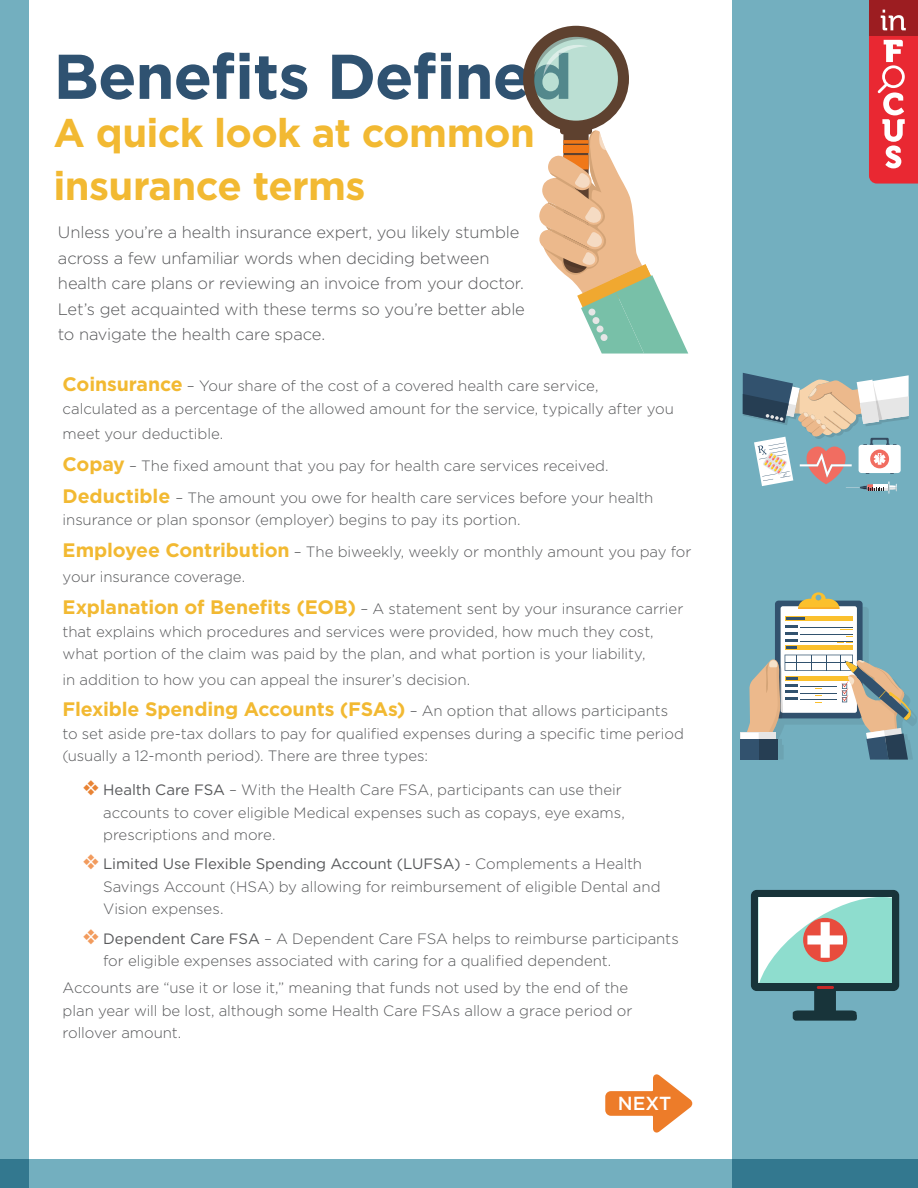
<style>
.page{position:relative;width:918px;height:1188px;background:#fff}
.page>*{position:absolute;margin:0;border:0;box-sizing:border-box;transform-origin:0 0}
.Headline{font:700 63.15px "Gotham";letter-spacing:-.02em;color:#2f5271}
.Headline-2{font:700 39.9px/52.7px "Gotham";letter-spacing:-.015em;color:#f2b932}
.t1{font:500 18.9px "Gotham";color:#fff}
.Body_Text{font:300 16.5px/25.5px "Gotham";letter-spacing:-.01em;color:#57585a}
.Body_Text-2{font:300 15px/22.5px "Gotham";letter-spacing:-.005em;color:#57585a}
.s1{font-weight:700;font-size:19.5px;color:#f2b932}
.s2{color:#e88334}
.s3{font-weight:400}
.s4{color:#f29b5d}
</style>
<div class="page">
<div style="left:732px;top:0;width:186px;height:1188px;background:#73afbf"></div>
<div style="left:0;top:0;width:28px;height:1188px;background:#73afbf"></div>
<div style="left:869px;top:0;width:49px;height:36px;background:#9c1d21"></div>
<svg style="left:869px;top:9px;width:49px;height:175px;background:#e14a51"></svg>
<div style="left:741px;top:733px;width:18px;height:9px;background:#fff"></div>
<div style="left:740px;top:739px;width:19px;height:21px;background:#32526e"></div>
<svg style="left:746px;top:592px;width:171px;height:168px"></svg>
<svg style="left:523px;top:26px;width:165px;height:328px"></svg>
<div style="left:588px;top:308px;width:8px;height:8px;background:#e6e6e6;border-radius:3px"></div>
<div style="left:592px;top:317px;width:8px;height:7px;background:#e6e6e6;border-radius:3px"></div>
<div style="left:596px;top:325px;width:8px;height:8px;background:#e6e6e6;border-radius:3px"></div>
<div style="left:600px;top:334px;width:8px;height:7px;background:#e6e6e6;border-radius:3px"></div>
<svg style="left:0;top:1160px;width:918px;height:28px;background:#63a2b3"></svg>
<svg style="left:743px;top:373px;width:166px;height:121px"></svg>
<svg style="left:751px;top:890px;width:148px;height:131px"></svg>
<svg style="left:605px;top:1074px;width:87px;height:59px"></svg>
<p class="Headline" style="left:53px;top:35px;width:521px">Benefits Defined</p>
<p class="Headline-2" style="left:53px;top:106px;width:483px">A quick look at common insurance terms</p>
<p class="Body_Text" style="left:58px;top:219px;width:468px">Unless you’re a health insurance expert, you likely stumble across a few unfamiliar words when deciding between health care plans or reviewing an invoice from your doctor.<br>Let’s get acquainted with these terms so you’re better able to navigate the health care space.</p>
<p class="Body_Text-2" style="left:63px;top:374px;width:613px"><span class="s1">Coinsurance</span> – Your share of the cost of a covered health care service, calculated as a percentage of the allowed amount for the service, typically after you</p>
<p class="Body_Text-2" style="left:63px;top:422px;width:162px">meet your deductible.</p>
<p class="Body_Text-2" style="left:63px;top:454px;width:548px"><span class="s1">Copay</span> – The fixed amount that you pay for health care services received.</p>
<p class="Body_Text-2" style="left:63px;top:486px;width:592px"><span class="s1">Deductible</span> – The amount you owe for health care services before your health insurance or plan sponsor (employer) begins to pay its portion.</p>
<p class="Body_Text-2" style="left:63px;top:538px;width:630px;line-height:25.5px"><span class="s1">Employee Contribution</span> – The biweekly, weekly or monthly amount you pay for your insurance coverage.</p>
<p class="Body_Text-2" style="left:63px;top:597px;width:622px"><span class="s1">Explanation of Benefits (EOB)</span> – A statement sent by your insurance carrier that explains which procedures and services were provided, how much they cost, what portion of the claim was paid by the plan, and what portion is your liability,</p>
<p class="Body_Text-2" style="left:63px;top:668px;width:409px">in addition to how you can appeal the insurer’s decision.</p>
<p class="Body_Text-2" style="left:63px;top:699px;width:623px"><span class="s1">Flexible Spending Accounts (FSAs)</span> – An option that allows participants to set aside pre‑tax dollars to pay for qualified expenses during a specific time period (usually a 12‑month period). There are three types:</p>
<p class="Body_Text-2" style="left:103px;top:778px;width:523px;text-indent:-20px"><span class="s2">❖</span> <span class="s3">Health Care FSA</span> – With the Health Care FSA, participants can use their accounts to cover eligible Medical expenses such as copays, eye exams, prescriptions and more.</p>
<p class="Body_Text-2" style="left:103px;top:852px;width:559px;text-indent:-20px"><span class="s4">❖</span> <span class="s3">Limited Use Flexible Spending Account (LUFSA)</span> - Complements a Health<br>Savings Account (HSA) by allowing for reimbursement of eligible Dental and<br>Vision expenses.</p>
<p class="Body_Text-2" style="left:103px;top:927px;width:577px;text-indent:-20px"><span class="s4">❖</span> <span class="s3">Dependent Care FSA</span> – A Dependent Care FSA helps to reimburse participants for eligible expenses associated with caring for a qualified dependent.</p>
<p class="Body_Text-2" style="left:63px;top:976px;width:571px">Accounts are “use it or lose it,” meaning that funds not used by the end of the plan year will be lost, although some Health Care FSAs allow a grace period or rollover amount.</p>
<p class="t1" style="left:618px;top:1091px;width:55px">NEXT</p>
</div>
